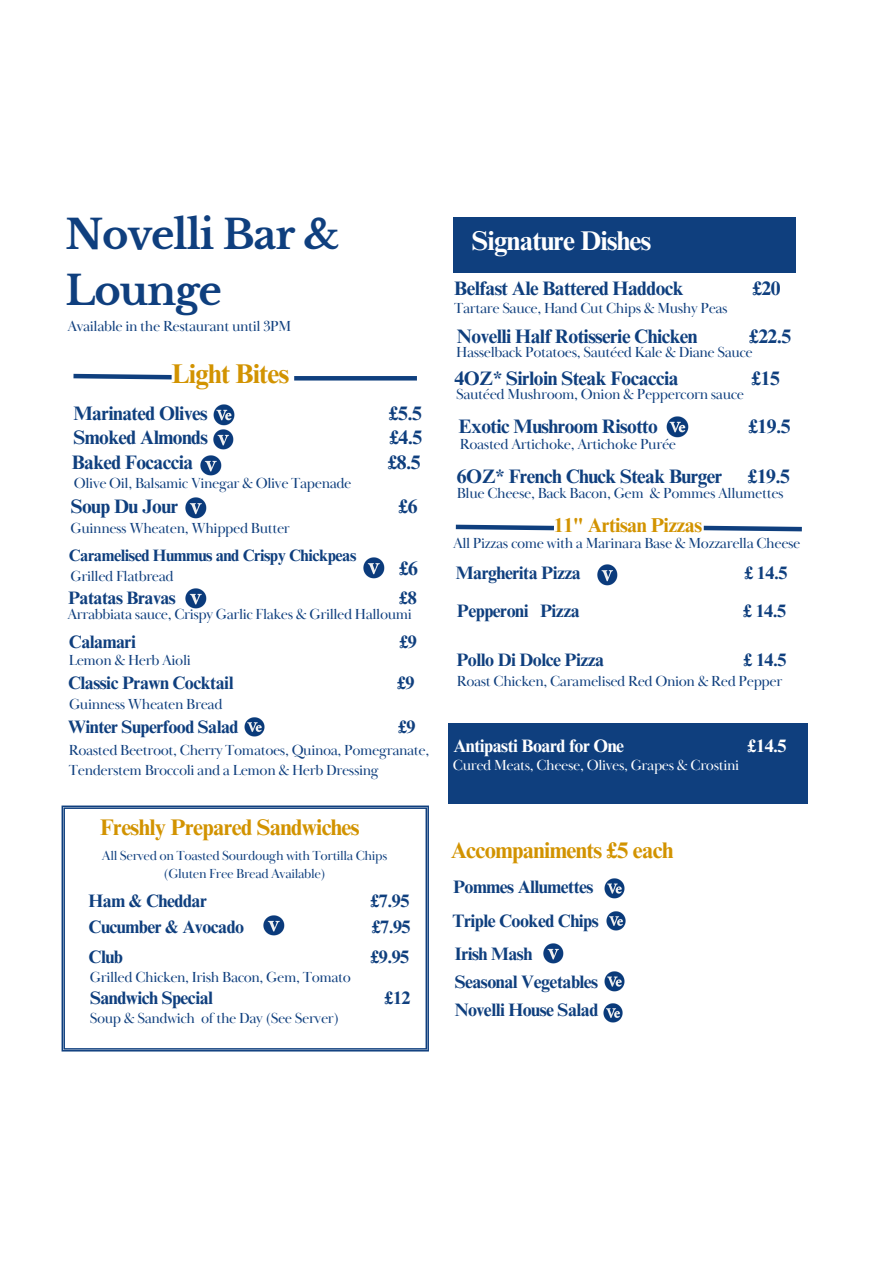
<style>
.page{position:relative;width:894px;height:1264px;background:#fff}
.page>*{position:absolute;margin:0;border:0;box-sizing:border-box;transform-origin:0 0}
.t1{font:700 40.05px/55.2px "Libre Baskerville";letter-spacing:-.03em;color:#0f3f7e}
.t2{font:700 27.15px "Times NRMT Pro";letter-spacing:-.03em;color:#fff}
.t3{font:700 27.15px "Times NRMT Pro";letter-spacing:-.03em;color:#d29300}
.t4{font:700 22.65px "Times NRMT Pro";letter-spacing:-.03em;color:#d29300}
.t5{font:700 20.1px "Times NRMT Pro";letter-spacing:-.03em;color:#d29300}
.t6{font:700 19.5px "Times NRMT Pro";letter-spacing:-.03em;color:#0f3f7e}
.t7{font:700 18px "Times NRMT Pro";letter-spacing:-.03em;color:#0f3f7e}
.t8{font:700 18px "Times NRMT Pro";letter-spacing:-.03em;color:#fff}
.t9{font:700 16.5px "Times NRMT Pro";letter-spacing:-.03em;color:#0f3f7e}
.t10{font:15px "Baskerville Display PT";letter-spacing:-.03em;color:#0f3f7e}
.t11{font:15px "Baskerville Display PT";letter-spacing:-.03em;color:#fff}
.t12{font:13.5px "Baskerville Display PT";letter-spacing:-.03em;color:#0f3f7e}
</style>
<div class="page">
<div style="left:453px;top:217px;width:342px;height:56px;background:#0f3f7e"></div>
<svg style="left:73px;top:373px;width:99px;height:7px"></svg>
<hr style="left:294px;top:376px;width:123px;height:4px;background:#0f3f7e">
<svg style="left:62px;top:805px;width:366px;height:246px"></svg>
<svg style="left:455px;top:524px;width:99px;height:7px"></svg>
<svg style="left:703px;top:525px;width:99px;height:7px"></svg>
<div style="left:448px;top:723px;width:358px;height:80px;background:#0f3f7e"></div>
<img style="left:213px;top:404px;width:22px;height:22px">
<img style="left:244px;top:717px;width:21px;height:20px">
<img style="left:263px;top:915px;width:21px;height:21px">
<img style="left:185px;top:498px;width:21px;height:21px">
<img style="left:597px;top:564px;width:20px;height:22px">
<img style="left:666px;top:416px;width:23px;height:22px">
<img style="left:213px;top:429px;width:20px;height:21px">
<img style="left:363px;top:557px;width:21px;height:22px">
<img style="left:200px;top:455px;width:21px;height:21px">
<img style="left:185px;top:588px;width:21px;height:21px">
<img style="left:543px;top:943px;width:20px;height:21px">
<img style="left:604px;top:878px;width:21px;height:21px">
<img style="left:606px;top:911px;width:20px;height:20px">
<img style="left:604px;top:971px;width:21px;height:21px">
<img style="left:603px;top:1003px;width:20px;height:20px">
<h5 class="t1" style="left:65px;top:208px;width:275px">Novelli Bar &amp;<br>Lounge</h5>
<p class="t10" style="left:67px;top:317px;width:225px">Available in the Restaurant until 3PM</p>
<h1 class="t3" style="left:171px;top:364px;width:119px">Light Bites</h1>
<p class="t6" style="left:73px;top:406px;width:135px">Marinated Olives</p>
<p class="t6" style="left:389px;top:406px;width:34px">£5.5</p>
<p class="t6" style="left:73px;top:430px;width:136px">Smoked Almonds</p>
<p class="t6" style="left:389px;top:430px;width:34px">£4.5</p>
<p class="t2" style="left:472px;top:231px;width:181px">Signature Dishes</p>
<h4 class="t6" style="left:454px;top:281px;width:231px">Belfast Ale Battered Haddock</h4>
<h4 class="t6" style="left:752px;top:281px;width:30px">£20</h4>
<p class="t10" style="left:454px;top:298px;width:275px">Tartare Sauce, Hand Cut Chips &amp; Mushy Peas</p>
<h4 class="t6" style="left:457px;top:329px;width:242px">Novelli Half Rotisserie Chicken</h4>
<h4 class="t6" style="left:749px;top:329px;width:44px">£22.5</h4>
<p class="t10" style="left:456px;top:343px;width:298px">Hasselback Potatoes, Sautéed Kale &amp; Diane Sauce</p>
<p class="t6" style="left:454px;top:371px;width:225px">4OZ* Sirloin Steak Focaccia</p>
<p class="t6" style="left:751px;top:371px;width:30px">£15</p>
<p class="t10" style="left:456px;top:384px;width:289px">Sautéed Mushroom, Onion &amp; Peppercorn sauce</p>
<h5 class="t10" style="left:460px;top:435px;width:218px">Roasted Artichoke, Artichoke Purée</h5>
<h4 class="t6" style="left:458px;top:418px;width:201px">Exotic Mushroom Risotto</h4>
<h4 class="t6" style="left:748px;top:418px;width:44px">£19.5</h4>
<p class="t6" style="left:72px;top:455px;width:123px">Baked Focaccia</p>
<p class="t6" style="left:387px;top:455px;width:34px">£8.5</p>
<p class="t6" style="left:457px;top:468px;width:267px">6OZ* French Chuck Steak Burger</p>
<p class="t6" style="left:747px;top:468px;width:44px">£19.5</p>
<p class="t10" style="left:456px;top:484px;width:328px">Blue Cheese, Back Bacon, Gem &amp; Pommes Allumettes</p>
<h4 class="t10" style="left:74px;top:474px;width:279px">Olive Oil, Balsamic Vinegar &amp; Olive Tapenade</h4>
<p class="t10" style="left:71px;top:519px;width:221px">Guinness Wheaten, Whipped Butter</p>
<p class="t6" style="left:71px;top:499px;width:109px">Soup Du Jour</p>
<p class="t6" style="left:398px;top:499px;width:20px">£6</p>
<p class="t9" style="left:69px;top:549px;width:289px">Caramelised Hummus and Crispy Chickpeas</p>
<h4 class="t7" style="left:68px;top:591px;width:109px">Patatas Bravas</h4>
<h4 class="t7" style="left:399px;top:591px;width:19px">£8</h4>
<p class="t5" style="left:554px;top:518px;width:150px">11" Artisan Pizzas</p>
<p class="t10" style="left:453px;top:534px;width:349px">All Pizzas come with a Marinara Base &amp; Mozzarella Cheese</p>
<p class="t6" style="left:399px;top:561px;width:20px">£6</p>
<p class="t7" style="left:455px;top:565px;width:127px">Margherita Pizza</p>
<p class="t7" style="left:744px;top:565px;width:44px">£ 14.5</p>
<h5 class="t10" style="left:71px;top:566px;width:105px">Grilled Flatbread</h5>
<p class="t10" style="left:67px;top:605px;width:346px">Arrabbiata sauce, Crispy Garlic Flakes &amp; Grilled Halloumi</p>
<h4 class="t7" style="left:457px;top:604px;width:124px">Pepperoni Pizza</h4>
<h4 class="t7" style="left:743px;top:604px;width:44px">£ 14.5</h4>
<p class="t7" style="left:69px;top:635px;width:68px">Calamari</p>
<p class="t7" style="left:399px;top:635px;width:19px">£9</p>
<p class="t10" style="left:69px;top:651px;width:124px">Lemon &amp; Herb Aioli</p>
<h4 class="t7" style="left:68px;top:675px;width:167px">Classic Prawn Cocktail</h4>
<h4 class="t7" style="left:397px;top:675px;width:19px">£9</h4>
<p class="t10" style="left:69px;top:695px;width:155px">Guinness Wheaten Bread</p>
<h5 class="t10" style="left:69px;top:740px;width:362px">Roasted Beetroot, Cherry Tomatoes, Quinoa, Pomegranate,</h5>
<p class="t10" style="left:69px;top:760px;width:311px">Tenderstem Broccoli and a Lemon &amp; Herb Dressing</p>
<h2 class="t4" style="left:100px;top:818px;width:261px">Freshly Prepared Sandwiches</h2>
<h4 class="t12" style="left:102px;top:847px;width:287px">All Served on Toasted Sourdough with Tortilla Chips</h4>
<p class="t12" style="left:163px;top:865px;width:164px">(Gluten Free Bread Available)</p>
<h4 class="t7" style="left:89px;top:893px;width:120px">Ham &amp; Cheddar</h4>
<h4 class="t7" style="left:370px;top:893px;width:40px">£7.95</h4>
<p class="t7" style="left:89px;top:920px;width:157px">Cucumber &amp; Avocado</p>
<p class="t7" style="left:371px;top:920px;width:40px">£7.95</p>
<h4 class="t7" style="left:89px;top:950px;width:36px">Club</h4>
<h4 class="t7" style="left:370px;top:950px;width:40px">£9.95</h4>
<p class="t10" style="left:90px;top:967px;width:262px">Grilled Chicken, Irish Bacon, Gem, Tomato</p>
<p class="t7" style="left:90px;top:991px;width:124px">Sandwich Special</p>
<p class="t7" style="left:384px;top:991px;width:27px">£12</p>
<h4 class="t10" style="left:90px;top:1009px;width:251px">Soup &amp; Sandwich of the Day (See Server)</h4>
<h2 class="t7" style="left:68px;top:720px;width:172px">Winter Superfood Salad</h2>
<h2 class="t7" style="left:398px;top:720px;width:19px">£9</h2>
<h5 class="t7" style="left:456px;top:652px;width:149px">Pollo Di Dolce Pizza</h5>
<h5 class="t7" style="left:743px;top:652px;width:44px">£ 14.5</h5>
<p class="t10" style="left:456px;top:672px;width:327px">Roast Chicken, Caramelised Red Onion &amp; Red Pepper</p>
<h5 class="t8" style="left:453px;top:739px;width:172px">Antipasti Board for One</h5>
<h5 class="t8" style="left:747px;top:739px;width:40px">£14.5</h5>
<p class="t11" style="left:453px;top:756px;width:288px">Cured Meats, Cheese, Olives, Grapes &amp; Crostini</p>
<h5 class="t4" style="left:450px;top:841px;width:224px">Accompaniments £5 each</h5>
<h5 class="t7" style="left:453px;top:880px;width:142px">Pommes Allumettes</h5>
<p class="t7" style="left:452px;top:913px;width:148px">Triple Cooked Chips</p>
<p class="t7" style="left:455px;top:947px;width:79px">Irish Mash</p>
<p class="t7" style="left:454px;top:975px;width:145px">Seasonal Vegetables</p>
<h5 class="t7" style="left:454px;top:1003px;width:145px">Novelli House Salad</h5>
</div>
